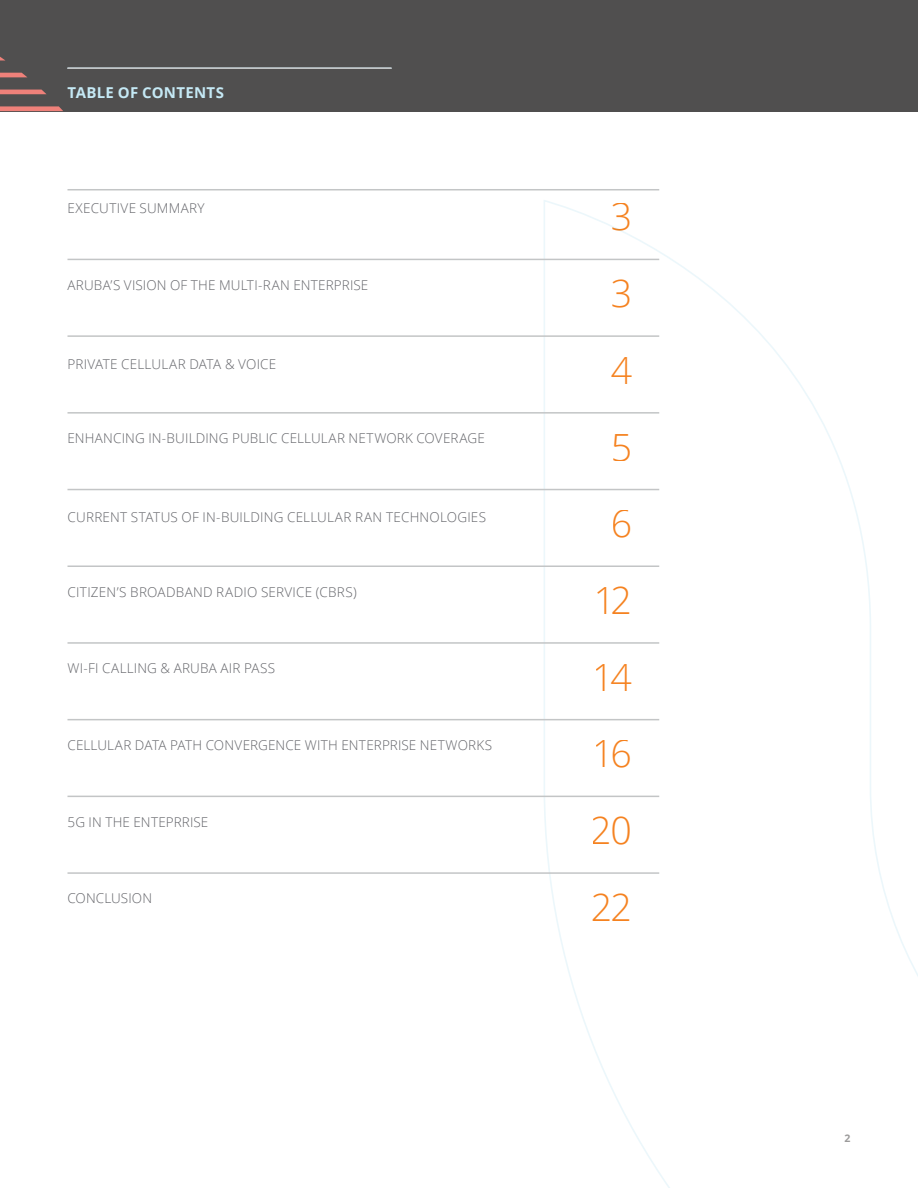
<style>
.page{position:relative;width:918px;height:1188px;background:#fff}
.page>*{position:absolute;margin:0;border:0;box-sizing:border-box;transform-origin:0 0}
.t1{font:300 37.5px "Open Sans";letter-spacing:-.095em;color:#f58220}
.t2{font:700 15px "Open Sans";letter-spacing:.015em;color:#c5e9f5}
.t3{font:300 13.5px "Open Sans";letter-spacing:.015em;color:#64656a}
.t4{font:700 10.5px "Open Sans";color:#9c9b9b}
</style>
<div class="page">
<svg style="left:543px;top:111px;width:375px;height:1077px"></svg>
<div style="left:0;top:0;width:918px;height:111px;background:#504f4f"></div>
<svg style="left:0;top:90px;width:46px;height:4px"></svg>
<svg style="left:0;top:73px;width:27px;height:4px"></svg>
<svg style="left:0;top:106px;width:63px;height:5px"></svg>
<svg style="left:0;top:56px;width:5px;height:5px"></svg>
<hr style="left:68px;top:67px;width:324px;height:2px;background:#c3c5c6">
<hr style="left:68px;top:189px;width:591px;height:1px;background:#c3c5c6">
<hr style="left:68px;top:259px;width:591px;height:1px;background:#c3c5c6">
<hr style="left:68px;top:335px;width:591px;height:2px;background:#c3c5c6">
<hr style="left:68px;top:412px;width:591px;height:2px;background:#c3c5c6">
<hr style="left:68px;top:489px;width:591px;height:1px;background:#c3c5c6">
<hr style="left:68px;top:565px;width:591px;height:2px;background:#c3c5c6">
<hr style="left:68px;top:642px;width:591px;height:2px;background:#c3c5c6">
<hr style="left:68px;top:719px;width:591px;height:1px;background:#c3c5c6">
<hr style="left:68px;top:796px;width:591px;height:1px;background:#c3c5c6">
<hr style="left:68px;top:872px;width:591px;height:2px;background:#c3c5c6">
<p class="t2" style="left:68px;top:82px;width:158px">TABLE OF CONTENTS</p>
<p class="t3" style="left:68px;top:199px;width:138px">EXECUTIVE SUMMARY</p>
<h1 class="t1" style="left:611px;top:191px;width:23px">3</h1>
<p class="t3" style="left:68px;top:276px;width:302px">ARUBA’S VISION OF THE MULTI-RAN ENTERPRISE</p>
<h1 class="t1" style="left:611px;top:268px;width:23px">3</h1>
<p class="t3" style="left:68px;top:355px;width:210px">PRIVATE CELLULAR DATA &amp; VOICE</p>
<h1 class="t1" style="left:611px;top:345px;width:23px">4</h1>
<p class="t3" style="left:68px;top:429px;width:419px">ENHANCING IN-BUILDING PUBLIC CELLULAR NETWORK COVERAGE</p>
<h1 class="t1" style="left:611px;top:421px;width:23px">5</h1>
<p class="t3" style="left:68px;top:508px;width:420px">CURRENT STATUS OF IN-BUILDING CELLULAR RAN TECHNOLOGIES</p>
<h1 class="t1" style="left:611px;top:498px;width:23px">6</h1>
<p class="t3" style="left:68px;top:583px;width:291px">CITIZEN’S BROADBAND RADIO SERVICE (CBRS)</p>
<h1 class="t1" style="left:593px;top:575px;width:40px">12</h1>
<p class="t3" style="left:68px;top:659px;width:209px">WI-FI CALLING &amp; ARUBA AIR PASS</p>
<h1 class="t1" style="left:593px;top:651px;width:41px">14</h1>
<p class="t3" style="left:68px;top:736px;width:426px">CELLULAR DATA PATH CONVERGENCE WITH ENTERPRISE NETWORKS</p>
<h1 class="t1" style="left:593px;top:728px;width:41px">16</h1>
<p class="t3" style="left:68px;top:812px;width:142px">5G IN THE ENTEPRRISE</p>
<h1 class="t1" style="left:591px;top:805px;width:43px">20</h1>
<p class="t3" style="left:68px;top:889px;width:86px">CONCLUSION</p>
<h1 class="t1" style="left:590px;top:881px;width:43px">22</h1>
<p class="t4" style="left:845px;top:1131px;width:7px">2</p>
</div>
